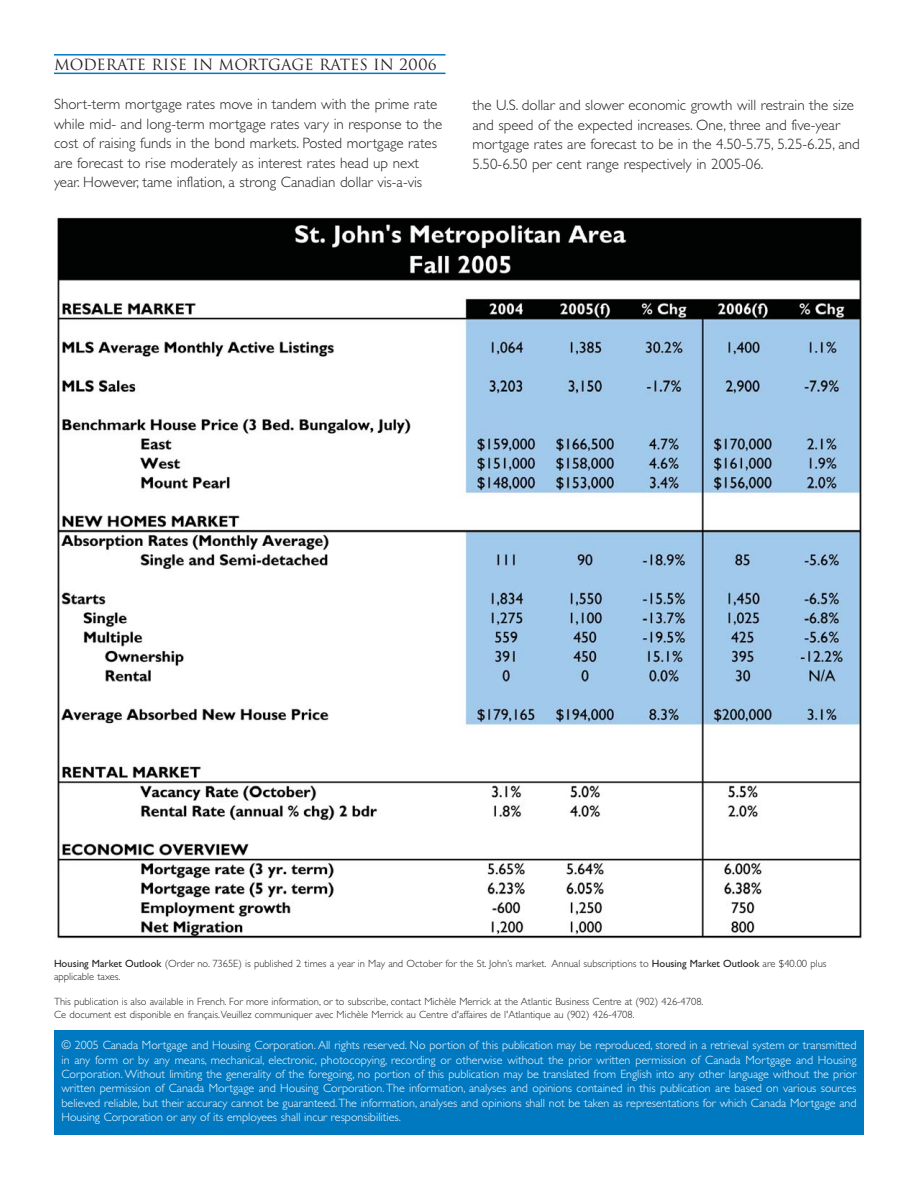
<style>
.page{position:relative;width:918px;height:1188px;background:#fff}
.page>*{position:absolute;margin:0;border:0;box-sizing:border-box;transform-origin:0 0}
.t1{font:300 15px/19.5px "Gill Sans";color:#231f20}
.t2{font:15px "Trajan";color:#231f20}
.t3{font:300 12px/14.4px "Gill Sans";color:#fff;text-align:justify}
.t4{font:300 10.5px/12.6px "Gill Sans";color:#231f20}
.s1{font-weight:400}
</style>
<div class="page">
<div style="left:54px;top:1030px;width:810px;height:105px;background:#0079c1"></div>
<img style="left:57px;top:217px;width:805px;height:722px">
<hr style="left:54px;top:54px;width:392px;height:2px;background:#0079c1">
<hr style="left:54px;top:73px;width:392px;height:1px;background:#0079c1">
<p class="t2" style="left:54px;top:56px;width:384px">MODERATE RISE IN MORTGAGE RATES IN 2006</p>
<p class="t1" style="left:54px;top:96px;width:390px">Short-term mortgage rates move in tandem with the prime rate while mid- and long-term mortgage rates vary in response to the cost of raising funds in the bond markets. Posted mortgage rates are forecast to rise moderately as interest rates head up next year. However, tame inflation, a strong Canadian dollar vis-a-vis</p>
<p class="t1" style="left:472px;top:97px;width:389px">the U.S. dollar and slower economic growth will restrain the size and speed of the expected increases. One, three and five-year mortgage rates are forecast to be in the 4.50-5.75, 5.25-6.25, and 5.50-6.50 per cent range respectively in 2005-06.</p>
<p class="t4" style="left:54px;top:959px;width:774px"><span class="s1">Housing Market Outlook</span> (Order no. 7365E) is published 2 times a year in May and October for the St. John’s market. Annual subscriptions to <span class="s1">Housing Market Outlook</span> are $40.00 plus applicable taxes.</p>
<p class="t4" style="left:54px;top:996px;width:651px">This publication is also available in French. For more information, or to subscribe, contact Michèle Merrick at the Atlantic Business Centre at (902) 426-4708.<br>Ce document est disponible en français.Veuillez communiquer avec Michèle Merrick au Centre d'affaires de l'Atlantique au (902) 426-4708.</p>
<p class="t3" style="left:62px;top:1039px;width:796px">© 2005 Canada Mortgage and Housing Corporation. All rights reserved. No portion of this publication may be reproduced, stored in a retrieval system or transmitted in any form or by any means, mechanical, electronic, photocopying, recording or otherwise without the prior written permission of Canada Mortgage and Housing Corporation. Without limiting the generality of the foregoing, no portion of this publication may be translated from English into any other language without the prior written permission of Canada Mortgage and Housing Corporation. The information, analyses and opinions contained in this publication are based on various sources believed reliable, but their accuracy cannot be guaranteed.The information, analyses and opinions shall not be taken as representations for which Canada Mortgage and Housing Corporation or any of its employees shall incur responsibilities.</p>
</div>
